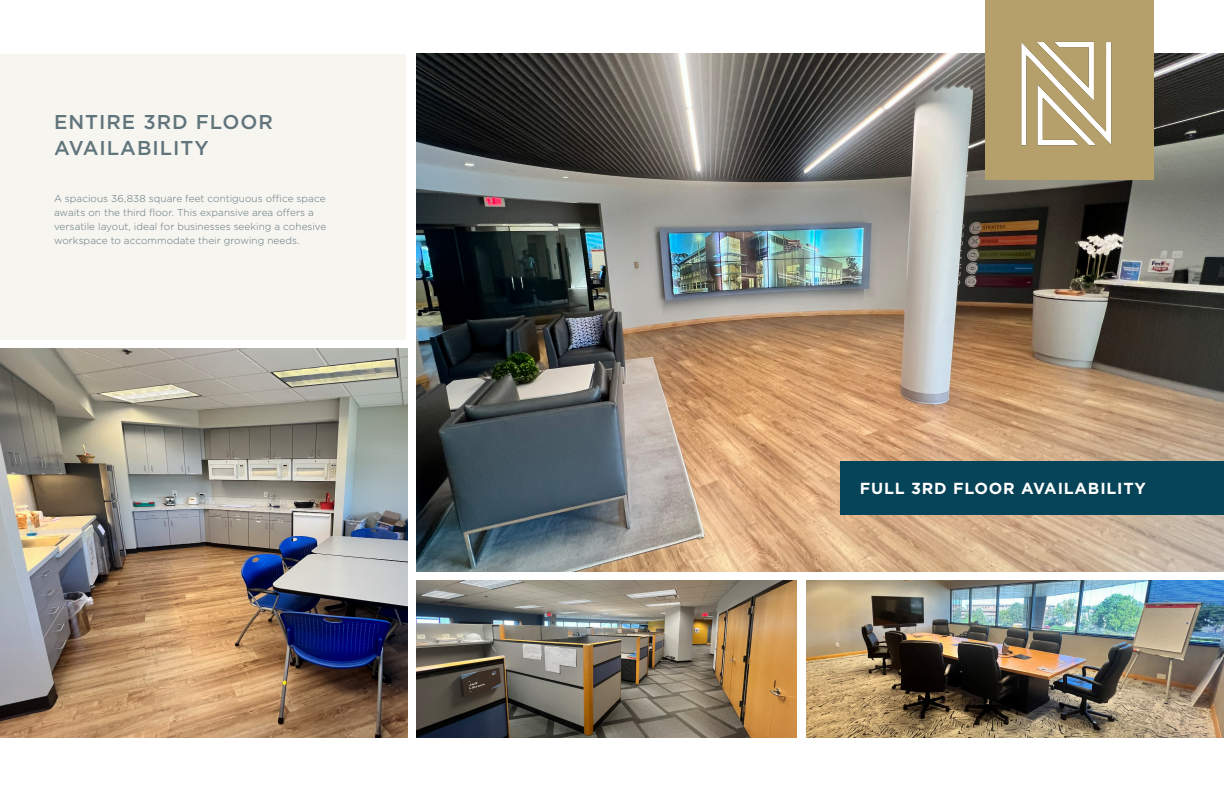
<style>
.page{position:relative;width:1224px;height:792px;background:#fff}
.page>*{position:absolute;margin:0;border:0;box-sizing:border-box;transform-origin:0 0}
.t1{font:500 20px "Gotham";letter-spacing:.05em;color:#60747b}
.t2{font:700 16px "Gotham";letter-spacing:.05em;color:#fff}
.Body_Copy{font:300 10px/14px "Gotham";letter-spacing:.005em;color:#60747b}
</style>
<div class="page">
<img style="left:416px;top:54px;width:808px;height:517px">
<div style="left:985px;top:0;width:168px;height:180px;background:#b5a06b"></div>
<img style="left:1021px;top:41px;width:91px;height:105px">
<img style="left:806px;top:580px;width:418px;height:158px">
<img style="left:416px;top:580px;width:380px;height:158px">
<img style="left:0;top:348px;width:407px;height:390px">
<div style="left:0;top:54px;width:406px;height:286px;background:#f7f5f0"></div>
<div style="left:840px;top:461px;width:384px;height:54px;background:#054459"></div>
<p class="t1" style="left:54px;top:109px;width:220px">ENTIRE 3RD FLOOR</p>
<p class="t1" style="left:54px;top:135px;width:156px">AVAILABILITY</p>
<p class="Body_Copy" style="left:54px;top:191px;width:274px">A spacious 36,838 square feet contiguous office space awaits on the third floor. This expansive area offers a versatile layout, ideal for businesses seeking a cohesive workspace to accommodate their growing needs.</p>
<p class="t2" style="left:860px;top:478px;width:288px">FULL 3RD FLOOR AVAILABILITY</p>
</div>
